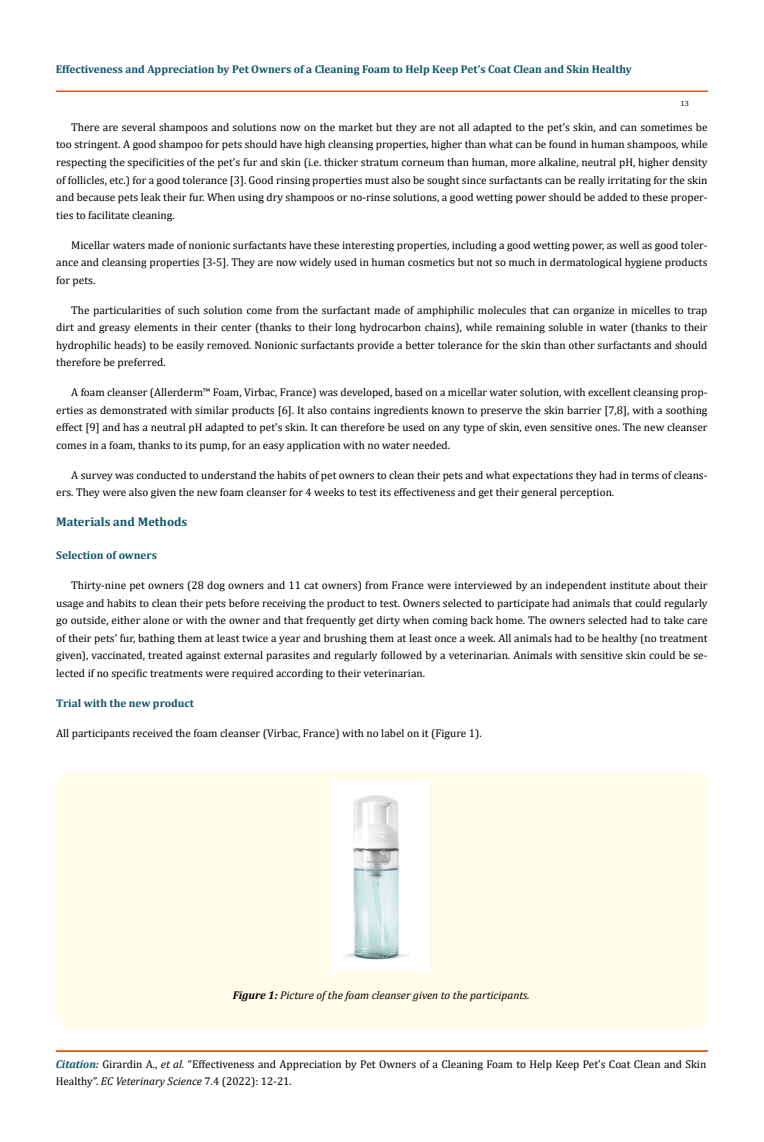
<style>
.page{position:relative;width:764px;height:1142px;background:#fff}
.page>*{position:absolute;margin:0;border:0;box-sizing:border-box;transform-origin:0 0}
.t1{font:700 12.5px "Cambria";color:#0e546a}
.t2{font:11.25px/17.5px "Cambria";color:#000;text-align:justify}
.t3{font:700 11.25px "Cambria";color:#0e546a}
.t4{font:italic 11.25px "Cambria";color:#000}
.t5{font:7.5px "Cambria";color:#000}
.s1{font-weight:700}
.s2{font-weight:700;font-style:italic;color:#0e546a}
.s3{font-style:italic}
</style>
<div class="page">
<div style="left:56px;top:91px;width:651px;height:1px;border:1px solid #e05d1a"></div>
<div style="left:56px;top:1050px;width:651px;height:1px;border:1px solid #e05d1a"></div>
<div style="left:56px;top:771px;width:651px;height:258px;background:#fffde9;border-radius:15px"></div>
<img style="left:333px;top:780px;width:96px;height:191px">
<p class="t3" style="left:56px;top:61px;width:578px">Effectiveness and Appreciation by Pet Owners of a Cleaning Foam to Help Keep Pet’s Coat Clean and Skin Healthy</p>
<p class="t5" style="left:680px;top:98px;width:10px">13</p>
<p class="t2" style="left:56px;top:118px;width:653px;text-indent:15px">There are several shampoos and solutions now on the market but they are not all adapted to the pet’s skin, and can sometimes be too stringent. A good shampoo for pets should have high cleansing properties, higher than what can be found in human shampoos, while respecting the specificities of the pet’s fur and skin (i.e. thicker stratum corneum than human, more alkaline, neutral pH, higher density of follicles, etc.) for a good tolerance [3]. Good rinsing properties must also be sought since surfactants can be really irritating for the skin and because pets leak their fur. When using dry shampoos or no-rinse solutions, a good wetting power should be added to these proper&shy;ties to facilitate cleaning.</p>
<p class="t2" style="left:56px;top:236px;width:653px;text-indent:15px">Micellar waters made of nonionic surfactants have these interesting properties, including a good wetting power, as well as good toler&shy;ance and cleansing properties [3-5]. They are now widely used in human cosmetics but not so much in dermatological hygiene products for pets.</p>
<p class="t2" style="left:56px;top:301px;width:653px;text-indent:15px">The particularities of such solution come from the surfactant made of amphiphilic molecules that can organize in micelles to trap dirt and greasy elements in their center (thanks to their long hydrocarbon chains), while remaining soluble in water (thanks to their hydrophilic heads) to be easily removed. Nonionic surfactants provide a better tolerance for the skin than other surfactants and should therefore be preferred.</p>
<p class="t2" style="left:56px;top:383px;width:653px;text-indent:15px">A foam cleanser (Allerderm™ Foam, Virbac, France) was developed, based on a micellar water solution, with excellent cleansing prop&shy;erties as demonstrated with similar products [6]. It also contains ingredients known to preserve the skin barrier [7,8], with a soothing effect [9] and has a neutral pH adapted to pet’s skin. It can therefore be used on any type of skin, even sensitive ones. The new cleanser comes in a foam, thanks to its pump, for an easy application with no water needed.</p>
<p class="t2" style="left:56px;top:466px;width:653px;text-indent:15px">A survey was conducted to understand the habits of pet owners to clean their pets and what expectations they had in terms of cleans&shy;ers. They were also given the new foam cleanser for 4 weeks to test its effectiveness and get their general perception.</p>
<p class="t1" style="left:56px;top:513px;width:133px">Materials and Methods</p>
<p class="t3" style="left:56px;top:547px;width:102px">Selection of owners</p>
<p class="t2" style="left:56px;top:576px;width:653px;text-indent:15px">Thirty-nine pet owners (28 dog owners and 11 cat owners) from France were interviewed by an independent institute about their usage and habits to clean their pets before receiving the product to test. Owners selected to participate had animals that could regularly go outside, either alone or with the owner and that frequently get dirty when coming back home. The owners selected had to take care of their pets’ fur, bathing them at least twice a year and brushing them at least once a week. All animals had to be healthy (no treatment given), vaccinated, treated against external parasites and regularly followed by a veterinarian. Animals with sensitive skin could be se&shy;lected if no specific treatments were required according to their veterinarian.</p>
<p class="t3" style="left:56px;top:695px;width:139px">Trial with the new product</p>
<p class="t2" style="left:56px;top:724px;width:427px">All participants received the foam cleanser (Virbac, France) with no label on it (Figure 1).</p>
<p class="t4" style="left:233px;top:987px;width:298px"><span class="s1">Figure 1:</span> Picture of the foam cleanser given to the participants.</p>
<p class="t2" style="left:56px;top:1054px;width:652px"><span class="s2">Citation:</span> Girardin A., <span class="s3">et al.</span> “Effectiveness and Appreciation by Pet Owners of a Cleaning Foam to Help Keep Pet’s Coat Clean and Skin<br>Healthy”. <span class="s3">EC Veterinary Science</span> 7.4 (2022): 12-21.</p>
</div>
